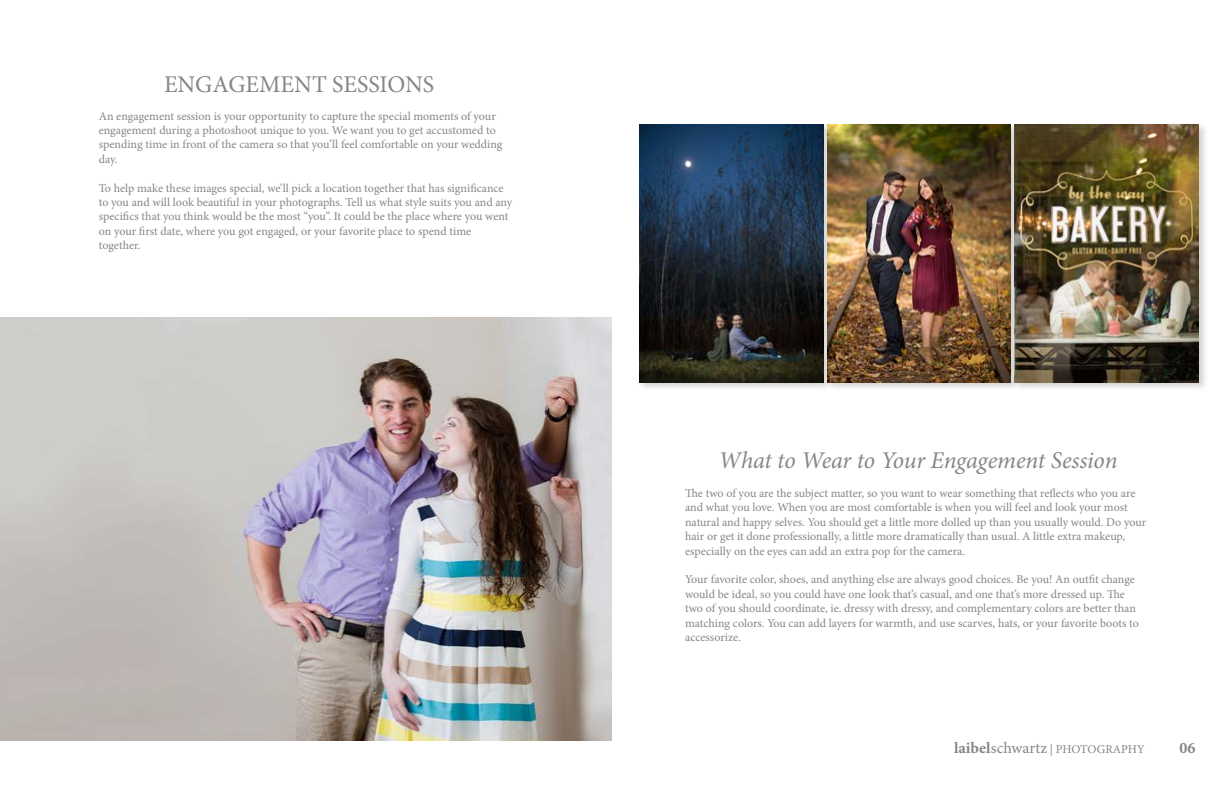
<style>
.page{position:relative;width:1224px;height:792px;background:#fff}
.page>*{position:absolute;margin:0;border:0;box-sizing:border-box;transform-origin:0 0}
.t1{font:italic 24px "Minion Pro";letter-spacing:-.01em;color:#878684}
.t2{font:24px "Minion Pro";color:#878684}
.t3{font:700 16px "Minion Pro";color:#878684}
.t4{font:12px/14.4px "Minion Pro";letter-spacing:-.005em;color:#878684}
.s1{font-weight:700;font-size:16px}
.s2{font-size:16px}
</style>
<div class="page">
<img style="left:0;top:317px;width:612px;height:424px">
<div style="left:1013px;top:122px;width:195px;height:269px;background:#878684;opacity:.37"></div>
<img style="left:1021px;top:125px;width:178px;height:258px">
<div style="left:638px;top:122px;width:195px;height:269px;background:#878684;opacity:.37"></div>
<img style="left:639px;top:125px;width:184px;height:258px">
<div style="left:826px;top:122px;width:195px;height:269px;background:#878684;opacity:.37"></div>
<img style="left:827px;top:125px;width:184px;height:258px">
<h1 class="t2" style="left:164px;top:69px;width:272px">ENGAGEMENT SESSIONS</h1>
<p class="t4" style="left:99px;top:109px;width:405px">An engagement session is your opportunity to capture the special moments of your engagement during a photoshoot unique to you. We want you to get accustomed to spending time in front of the camera so that you’ll feel comfortable on your wedding day.</p>
<p class="t4" style="left:99px;top:181px;width:415px">To help make these images special, we’ll pick a location together that has significance to you and will look beautiful in your photographs. Tell us what style suits you and any specifics that you think would be the most “you”. It could be the place where you went on your first date, where you got engaged, or your favorite place to spend time together.</p>
<h1 class="t1" style="left:719px;top:444px;width:400px">What to Wear to Your Engagement Session</h1>
<p class="t4" style="left:685px;top:486px;width:463px">The two of you are the subject matter, so you want to wear something that reflects who you are and what you love. When you are most comfortable is when you will feel and look your most natural and happy selves. You should get a little more dolled up than you usually would. Do your hair or get it done professionally, a little more dramatically than usual. A little extra makeup, especially on the eyes can add an extra pop for the camera.</p>
<p class="t4" style="left:685px;top:572px;width:455px">Your favorite color, shoes, and anything else are always good choices. Be you! An outfit change would be ideal, so you could have one look that’s casual, and one that’s more dressed up. The two of you should coordinate, ie. dressy with dressy, and complementary colors are better than matching colors. You can add layers for warmth, and use scarves, hats, or your favorite boots to accessorize.</p>
<p class="t4" style="left:954px;top:742px;width:192px"><span class="s1">laibel</span><span class="s2">schwartz</span> | PHOTOGRAPHY</p>
<h2 class="t3" style="left:1179px;top:736px;width:17px">06</h2>
</div>
